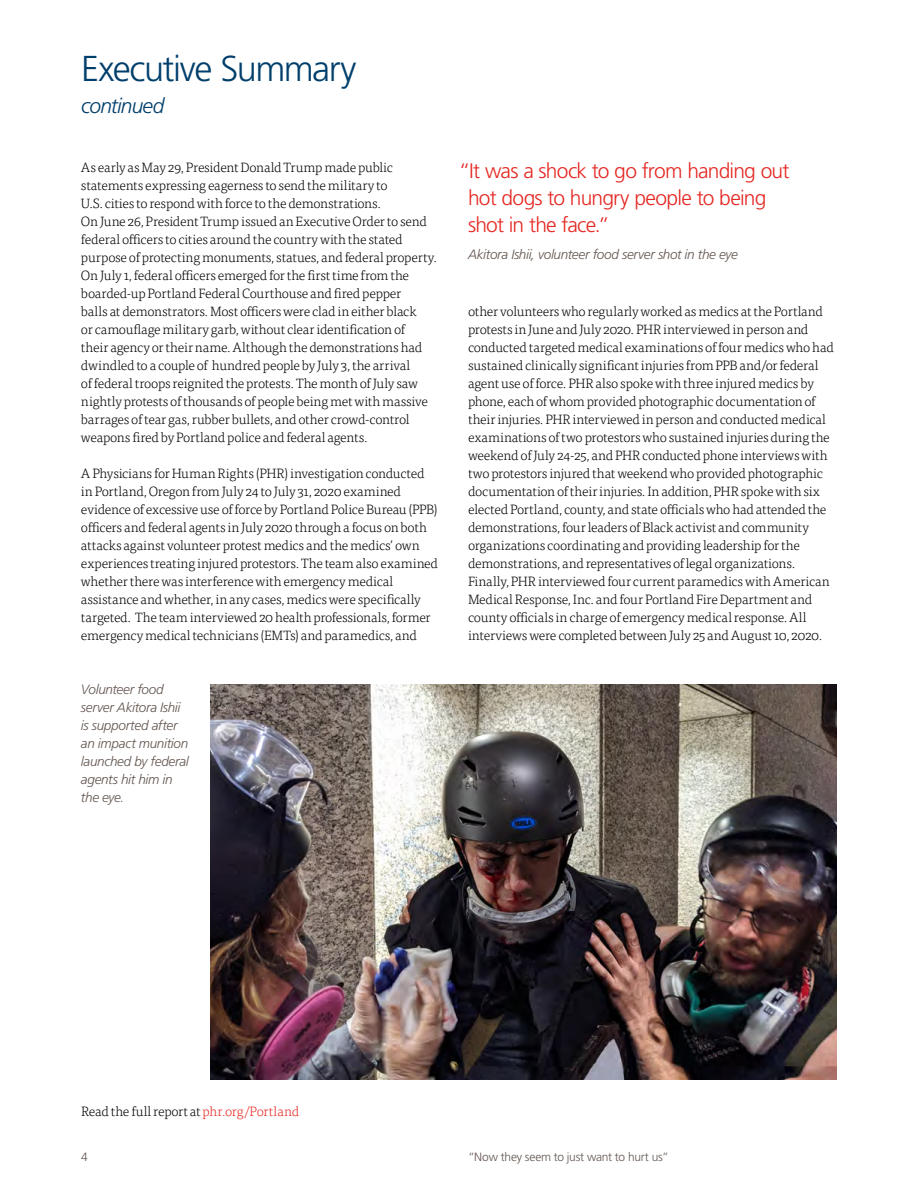
<style>
.page{position:relative;width:918px;height:1188px;background:#fff}
.page>*{position:absolute;margin:0;border:0;box-sizing:border-box;transform-origin:0 0}
.t1{font:300 36px "Frutiger LT Std";letter-spacing:-.04em;color:#003e6b}
.t2{font:300 21px/27px "Frutiger LT Std";letter-spacing:-.035em;color:#e52823}
.t3{font:italic 300 21px "Frutiger LT Std";letter-spacing:-.04em;color:#003e6b}
.t4{font:300 13.5px/18px "Tisa OT";letter-spacing:-.02em;color:#000}
.t5{font:italic 300 13.5px/18px "Frutiger LT Std";letter-spacing:-.025em;color:#63554f}
.t6{font:300 12px "Frutiger LT Std";letter-spacing:-.02em;color:#63554f}
.s1{color:#e52823}
</style>
<div class="page">
<img style="left:210px;top:684px;width:627px;height:396px">
<h1 class="t1" style="left:81px;top:48px;width:277px">Executive Summary</h1>
<h2 class="t3" style="left:81px;top:93px;width:85px">continued</h2>
<p class="t4" style="left:81px;top:158px;width:358px">As early as May 29, President Donald Trump made public statements expressing eagerness to send the military to<br>U.S. cities to respond with force to the demonstrations.<br>On June 26, President Trump issued an Executive Order to send federal officers to cities around the country with the stated purpose of protecting monuments, statues, and federal property.<br>On July 1, federal officers emerged for the first time from the boarded-up Portland Federal Courthouse and fired pepper<br>balls at demonstrators. Most officers were clad in either black<br>or camouflage military garb, without clear identification of<br>their agency or their name. Although the demonstrations had dwindled to a couple of hundred people by July 3, the arrival<br>of federal troops reignited the protests. The month of July saw nightly protests of thousands of people being met with massive barrages of tear gas, rubber bullets, and other crowd-control weapons fired by Portland police and federal agents.</p>
<p class="t4" style="left:81px;top:464px;width:359px">A Physicians for Human Rights (PHR) investigation conducted in Portland, Oregon from July 24 to July 31, 2020 examined evidence of excessive use of force by Portland Police Bureau (PPB) officers and federal agents in July 2020 through a focus on both attacks against volunteer protest medics and the medics’ own experiences treating injured protestors. The team also examined whether there was interference with emergency medical assistance and whether, in any cases, medics were specifically targeted. The team interviewed 20 health professionals, former emergency medical technicians (EMTs) and paramedics, and</p>
<p class="t5" style="left:81px;top:681px;width:109px">Volunteer food server Akitora Ishii is supported after an impact munition launched by federal agents hit him in the eye.</p>
<h2 class="t2" style="left:468px;top:157px;width:323px;text-indent:-9px">“It was a shock to go from handing out hot dogs to hungry people to being shot in the face.”</h2>
<p class="t5" style="left:468px;top:245px;width:271px">Akitora Ishii, volunteer food server shot in the eye</p>
<p class="t4" style="left:468px;top:302px;width:367px">other volunteers who regularly worked as medics at the Portland protests in June and July 2020. PHR interviewed in person and conducted targeted medical examinations of four medics who had sustained clinically significant injuries from PPB and/or federal agent use of force. PHR also spoke with three injured medics by phone, each of whom provided photographic documentation of their injuries. PHR interviewed in person and conducted medical examinations of two protestors who sustained injuries during the weekend of July 24-25, and PHR conducted phone interviews with two protestors injured that weekend who provided photographic documentation of their injuries. In addition, PHR spoke with six elected Portland, county, and state officials who had attended the demonstrations, four leaders of Black activist and community organizations coordinating and providing leadership for the demonstrations, and representatives of legal organizations.<br>Finally, PHR interviewed four current paramedics with American Medical Response, Inc. and four Portland Fire Department and county officials in charge of emergency medical response. All interviews were completed between July 25 and August 10, 2020.</p>
<p class="t4" style="left:81px;top:1102px;width:220px">Read the full report at <span class="s1">phr.org/Portland</span></p>
<p class="t6" style="left:81px;top:1150px;width:8px">4</p>
<p class="t6" style="left:468px;top:1150px;width:202px">“Now they seem to just want to hurt us”</p>
</div>
